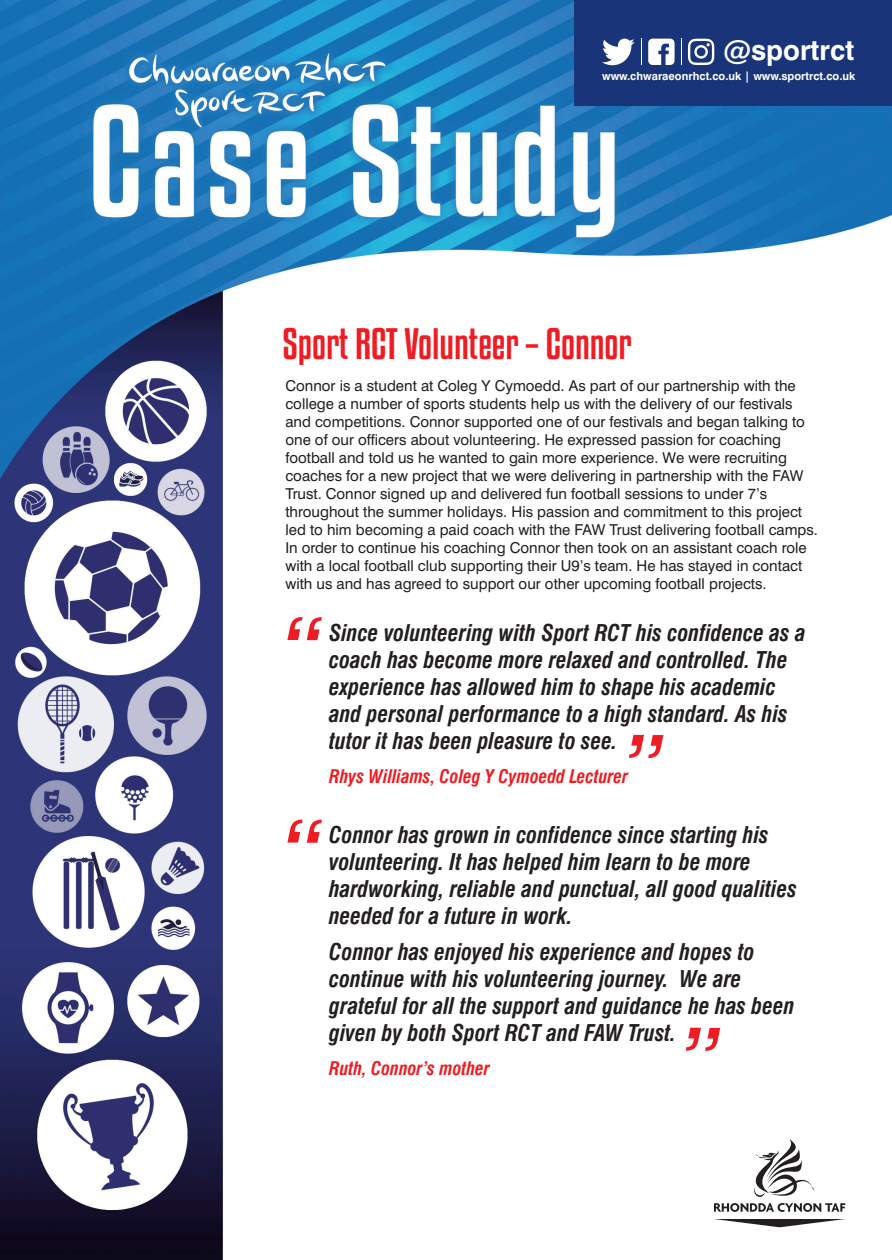
<style>
.page{position:relative;width:892px;height:1260px;background:#fff}
.page>*{position:absolute;margin:0;border:0;box-sizing:border-box;transform-origin:0 0}
.t1{font:italic 700 condensed 82.95px "Swiss 721 BT";color:#ee1d23}
.t2{font:39px "Kenyan Coffee Rg";color:#ee1d23}
.t3{font:700 27.6px "Swiss 721 BT";color:#fff}
.t4{font:italic 700 condensed 22.5px/27px "Swiss 721 BT";color:#231f20}
.t5{font:italic 700 condensed 18.3px "Swiss 721 BT";color:#ee1d23}
.t6{font:15px/18px "Swiss 721 BT";color:#231f20}
.t7{font:700 11.25px "Swiss 721 BT";color:#fff}
</style>
<div class="page">
<img style="left:0;top:0;width:892px;height:1260px">
<svg style="left:714px;top:1219px;width:131px;height:8px"></svg>
<svg style="left:714px;top:1138px;width:131px;height:73px"></svg>
<div style="left:574px;top:0;width:318px;height:105px;background:#193479"></div>
<svg style="left:602px;top:39px;width:33px;height:26px"></svg>
<svg style="left:648px;top:39px;width:26px;height:26px"></svg>
<svg style="left:688px;top:39px;width:26px;height:26px"></svg>
<svg style="left:681px;top:39px;width:1px;height:26px"></svg>
<svg style="left:641px;top:39px;width:1px;height:26px"></svg>
<h3 class="t3" style="left:723px;top:33px;width:132px">@sportrct</h3>
<p class="t7" style="left:602px;top:69px;width:255px">www.chwaraeonrhct.co.uk | www.sportrct.co.uk</p>
<h2 class="t2" style="left:282px;top:323px;width:351px">Sport RCT Volunteer – Connor</h2>
<p class="t6" style="left:285px;top:378px;width:534px">Connor is a student at Coleg Y Cymoedd. As part of our partnership with the college a number of sports students help us with the delivery of our festivals and competitions. Connor supported one of our festivals and began talking to one of our officers about volunteering. He expressed passion for coaching football and told us he wanted to gain more experience. We were recruiting coaches for a new project that we were delivering in partnership with the FAW Trust. Connor signed up and delivered fun football sessions to under 7’s throughout the summer holidays. His passion and commitment to this project led to him becoming a paid coach with the FAW Trust delivering football camps.<br>In order to continue his coaching Connor then took on an assistant coach role with a local football club supporting their U9’s team. He has stayed in contact with us and has agreed to support our other upcoming football projects.</p>
<h3 class="t4" style="left:329px;top:621px;width:478px">Since volunteering with Sport RCT his confidence as a coach has become more relaxed and controlled. The experience has allowed him to shape his academic and personal performance to a high standard. As his tutor it has been pleasure to see.</h3>
<h1 class="t1" style="left:281px;top:618px;width:41px">“</h1>
<h1 class="t1" style="left:670px;top:756px;width:41px;rotate:-180deg">“</h1>
<p class="t5" style="left:329px;top:769px;width:301px">Rhys Williams, Coleg Y Cymoedd Lecturer</p>
<h3 class="t4" style="left:329px;top:823px;width:469px">Connor has grown in confidence since starting his volunteering. It has helped him learn to be more hardworking, reliable and punctual, all good qualities needed for a future in work.</h3>
<h3 class="t4" style="left:329px;top:940px;width:467px">Connor has enjoyed his experience and hopes to continue with his volunteering journey. We are grateful for all the support and guidance he has been given by both Sport RCT and FAW Trust.</h3>
<h1 class="t1" style="left:281px;top:821px;width:41px">“</h1>
<h1 class="t1" style="left:727px;top:1049px;width:41px;rotate:-180deg">“</h1>
<p class="t5" style="left:329px;top:1061px;width:162px">Ruth, Connor’s mother</p>
</div>
